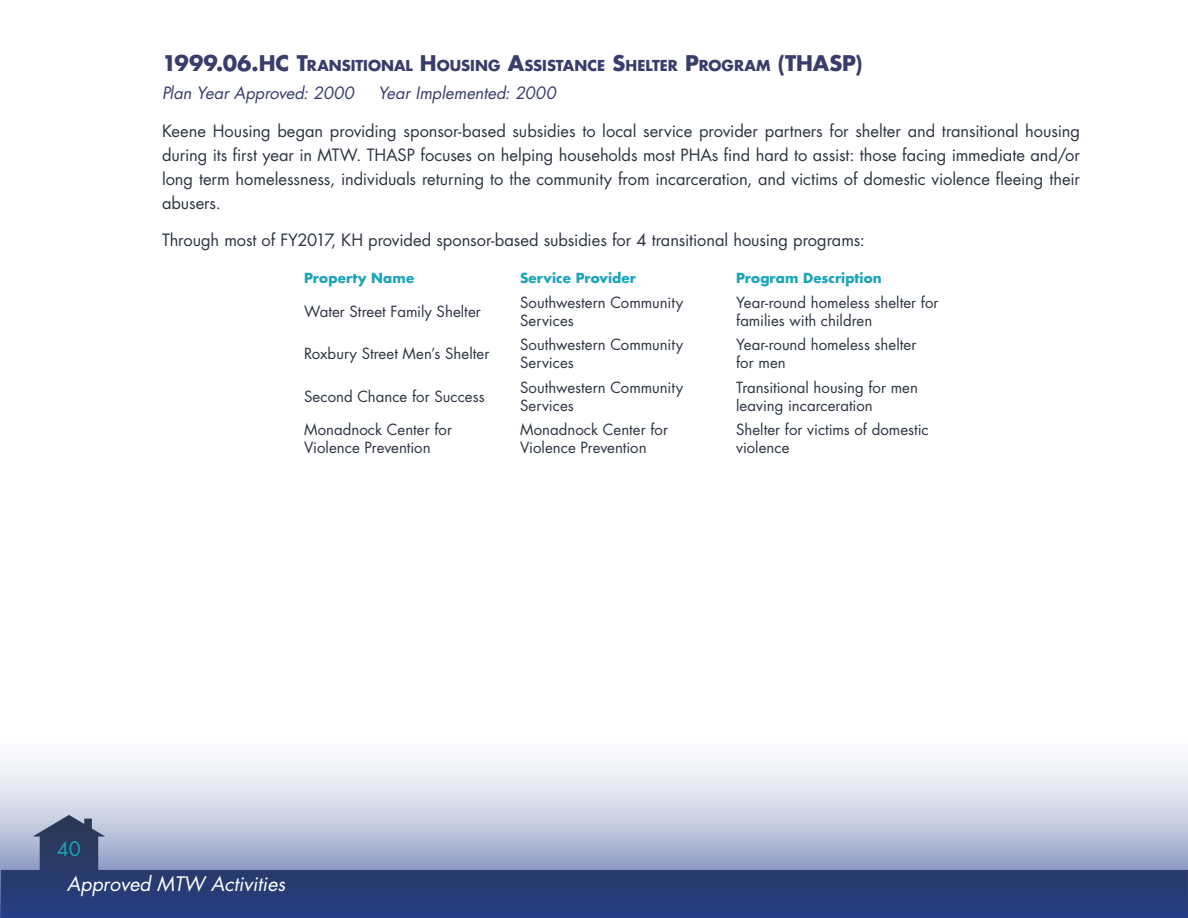
<style>
.page{position:relative;width:1188px;height:918px;background:#fff}
.page>*{position:absolute;margin:0;border:0;box-sizing:border-box;transform-origin:0 0}
.t1{font:italic 19.5px "Futura Std";color:#fff}
.t2{font:19.5px "Futura Std";color:#1ba4ba}
.t3{font:16.5px/24px "Futura Std";letter-spacing:-.005em;color:#2d3541;text-align:justify}
.t4{font:italic 16.5px "Futura Std";color:#383d6b}
.t5{font:15px/18px "Futura Std";color:#2d3541}
.t6{font:700 14.7px "Futura Std";color:#383d6b}
.t7{font:700 13.5px "Futura Std";letter-spacing:.01em;color:#1ba4ba}
.s1{font-size:21px}
</style>
<div class="page">
<svg style="left:0;top:763px;width:1188px;height:155px;background:#949fbf"></svg>
<p class="t6" style="left:162px;top:56px;width:702px"><span class="s1">1999.06.HC T</span>RANSITIONAL <span class="s1">H</span>OUSING <span class="s1">A</span>SSISTANCE <span class="s1">S</span>HE LTER <span class="s1">P</span>ROGRAM <span class="s1">(THASP)</span></p>
<p class="t4" style="left:162px;top:82px;width:194px">Plan Year Approved: 2000</p>
<p class="t4" style="left:378px;top:82px;width:179px">Year Implemented: 2000</p>
<p class="t3" style="left:162px;top:119px;width:920px">Keene Housing began providing sponsor-based subsidies to local service provider partners for shelter and transitional housing during its first year in MTW. THASP focuses on helping households most PHAs find hard to assist: those facing immediate and/or long term homelessness, individuals returning to the community from incarceration, and victims of domestic violence fleeing their abusers.</p>
<p class="t3" style="left:162px;top:228px;width:704px">Through most of FY2017, KH provided sponsor-based subsidies for 4 transitional housing programs:</p>
<p class="t7" style="left:304px;top:269px;width:112px">Property Name</p>
<p class="t7" style="left:520px;top:269px;width:117px">Service Provider</p>
<p class="t7" style="left:736px;top:269px;width:147px">Program Description</p>
<p class="t5" style="left:304px;top:302px;width:178px">Water Street Family Shelter</p>
<p class="t5" style="left:520px;top:293px;width:165px">Southwestern Community<br>Services</p>
<p class="t5" style="left:736px;top:293px;width:204px">Year-round homeless shelter for families with children</p>
<p class="t5" style="left:304px;top:345px;width:187px">Roxbury Street Men’s Shelter</p>
<p class="t5" style="left:520px;top:336px;width:165px">Southwestern Community<br>Services</p>
<p class="t5" style="left:736px;top:336px;width:182px">Year-round homeless shelter for men</p>
<p class="t5" style="left:304px;top:387px;width:182px">Second Chance for Success</p>
<p class="t5" style="left:520px;top:378px;width:165px">Southwestern Community<br>Services</p>
<p class="t5" style="left:736px;top:378px;width:183px">Transitional housing for men leaving incarceration</p>
<p class="t5" style="left:304px;top:421px;width:149px">Monadnock Center for<br>Violence Prevention</p>
<p class="t5" style="left:520px;top:421px;width:149px">Monadnock Center for<br>Violence Prevention</p>
<p class="t5" style="left:736px;top:421px;width:194px">Shelter for victims of domestic violence</p>
<p class="t2" style="left:57px;top:836px;width:26px">40</p>
<p class="t1" style="left:67px;top:871px;width:220px">Approved MTW Activities</p>
</div>
